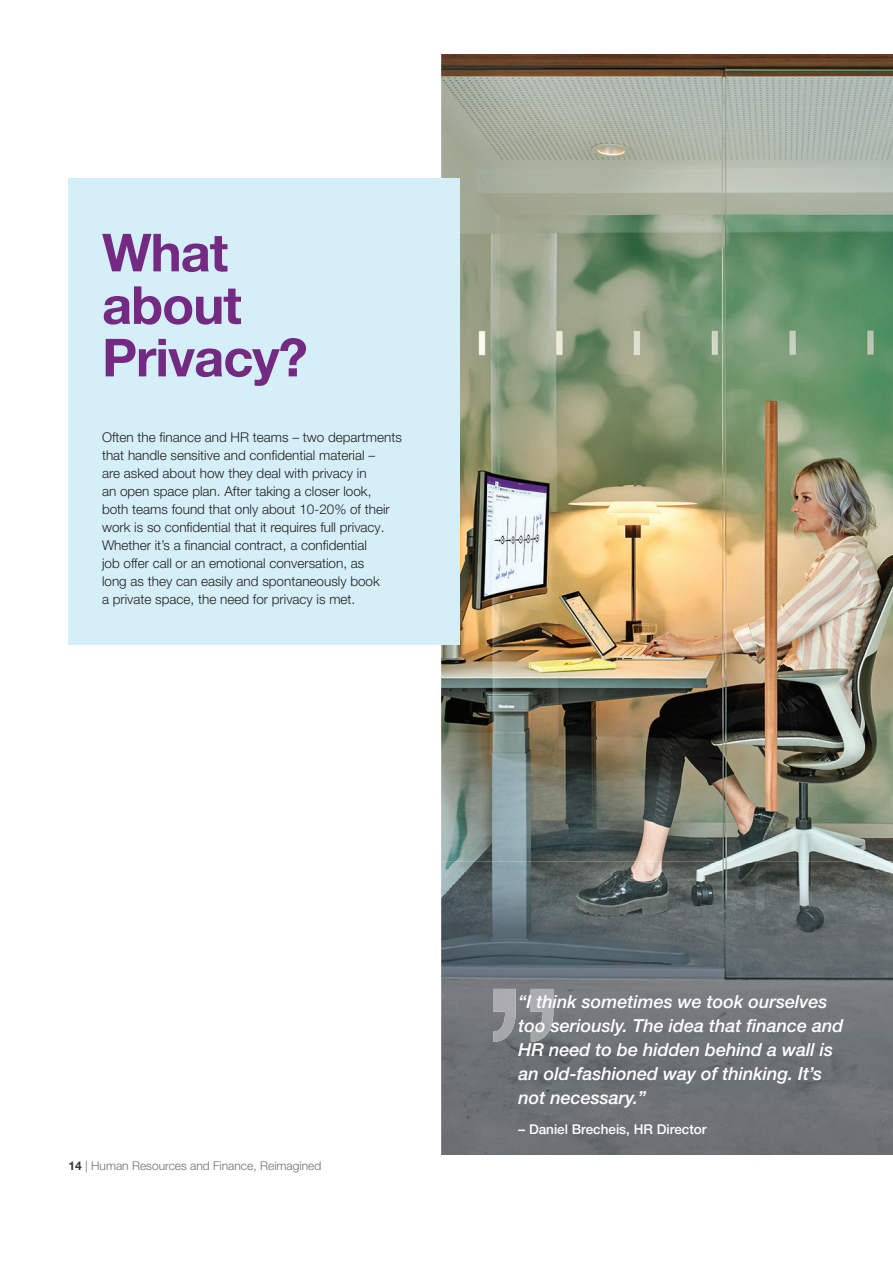
<style>
.page{position:relative;width:893px;height:1263px;background:#fff}
.page>*{position:absolute;margin:0;border:0;box-sizing:border-box;transform-origin:0 0}
.t1{font:700 52.5px/52.5px "Helvetica Neue LT Pro";letter-spacing:-.02em;color:#742983}
.t2{font:italic 500 18px/24px "Helvetica Neue LT Pro";color:#fff}
.t3{font:300 13.5px/18px "Helvetica Neue LT Pro";color:#231f20}
.t4{font:500 13.5px "Helvetica Neue LT Pro";color:#fff}
.t5{font:300 12px "Helvetica Neue LT Pro";color:#6c7070}
.s1{font-weight:700;color:#33393c}
</style>
<div class="page">
<img style="left:441px;top:54px;width:452px;height:807px">
<div style="left:68px;top:179px;width:392px;height:466px;background:#d5eff8"></div>
<img style="left:441px;top:861px;width:452px;height:294px">
<img style="left:493px;top:989px;width:60px;height:53px">
<h1 class="t1" style="left:102px;top:225px;width:207px">What about<br>Privacy?</h1>
<p class="t3" style="left:102px;top:428px;width:301px">Often the finance and HR teams – two departments that handle sensitive and confidential material –<br>are asked about how they deal with privacy in<br>an open space plan. After taking a closer look,<br>both teams found that only about 10-20% of their work is so confidential that it requires full privacy.<br>Whether it’s a financial contract, a confidential<br>job offer call or an emotional conversation, as<br>long as they can easily and spontaneously book<br>a private space, the need for privacy is met.</p>
<p class="t5" style="left:68px;top:1158px;width:254px"><span class="s1">14</span> | Human Resources and Finance, Reimagined</p>
<h2 class="t2" style="left:518px;top:989px;width:327px">“I think sometimes we took ourselves too seriously. The idea that finance and HR need to be hidden behind a wall is an old-fashioned way of thinking. It’s not necessary.”</h2>
<p class="t4" style="left:518px;top:1121px;width:190px">– Daniel Brecheis, HR Director</p>
</div>
